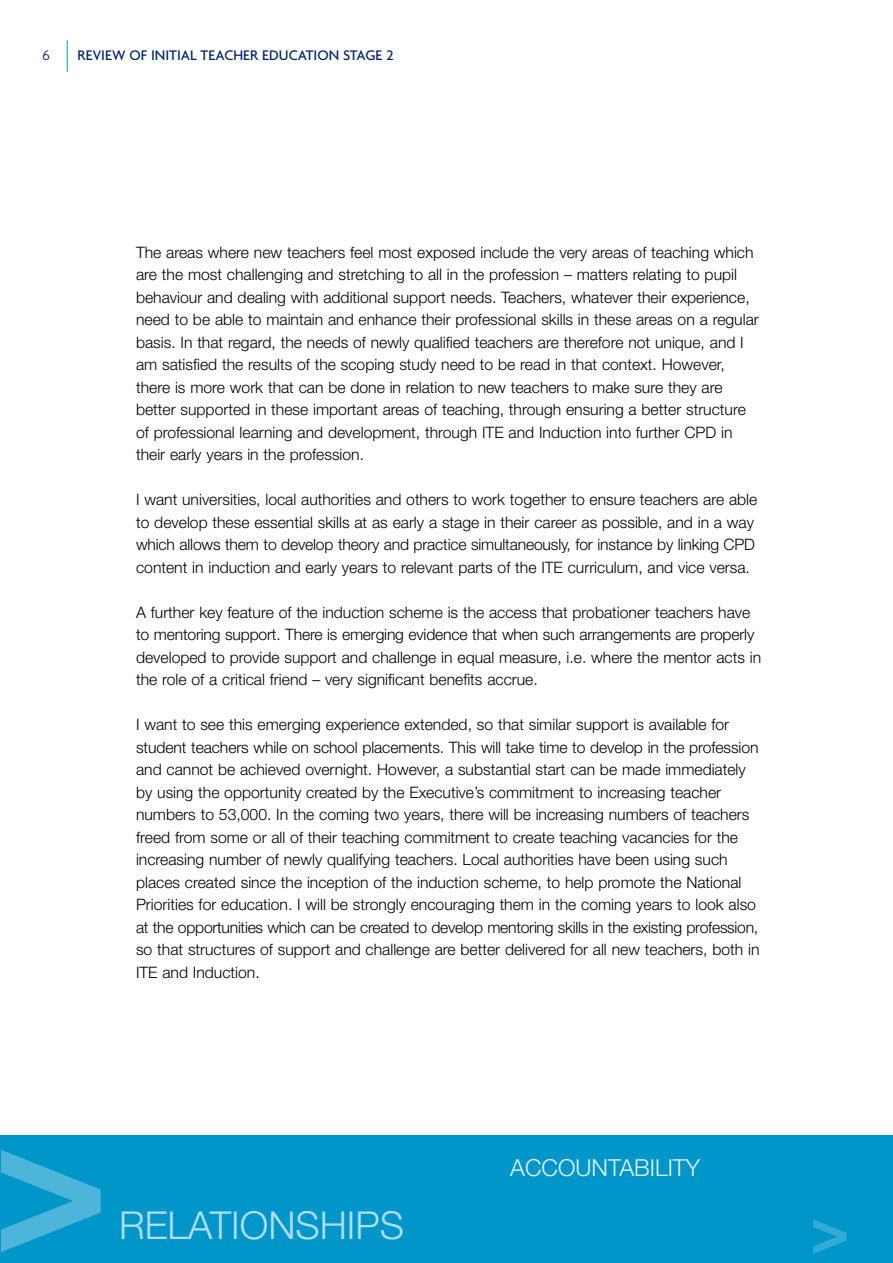
<style>
.page{position:relative;width:893px;height:1263px;background:#fff}
.page>*{position:absolute;margin:0;border:0;box-sizing:border-box;transform-origin:0 0}
.t1{font:700 196.2px "Helvetica Neue";color:#4db5d9}
.t2{font:700 66px "Helvetica Neue";color:#33abd4}
.t3{font:300 38.55px "Helvetica Neue";color:#b3dfef}
.t4{font:300 23.4px "Helvetica Neue";color:#e6f4fa}
.t5{font:300 15.75px/22.5px "Helvetica Neue";color:#000}
.t6{font:500 15px "Agenda";color:#00206b}
.t7{font:300 15px "Agenda";color:#00206b}
</style>
<div class="page">
<hr style="left:67px;top:40px;width:1px;height:32px;background:#0096c9">
<div style="left:0;top:1135px;width:893px;height:128px;background:#0096c9"></div>
<p class="t7" style="left:43px;top:46px;width:9px">6</p>
<p class="t6" style="left:78px;top:46px;width:317px">REVIEW OF INITIAL TEACHER EDUCATION STAGE 2</p>
<p class="t5" style="left:136px;top:242px;width:624px">The areas where new teachers feel most exposed include the very areas of teaching which are the most challenging and stretching to all in the profession – matters relating to pupil behaviour and dealing with additional support needs. Teachers, whatever their experience, need to be able to maintain and enhance their professional skills in these areas on a regular basis. In that regard, the needs of newly qualified teachers are therefore not unique, and I am satisfied the results of the scoping study need to be read in that context. However, there is more work that can be done in relation to new teachers to make sure they are better supported in these important areas of teaching, through ensuring a better structure of professional learning and development, through ITE and Induction into further CPD in their early years in the profession.</p>
<p class="t5" style="left:136px;top:490px;width:623px">I want universities, local authorities and others to work together to ensure teachers are able to develop these essential skills at as early a stage in their career as possible, and in a way which allows them to develop theory and practice simultaneously, for instance by linking CPD content in induction and early years to relevant parts of the ITE curriculum, and vice versa.</p>
<p class="t5" style="left:136px;top:602px;width:627px">A further key feature of the induction scheme is the access that probationer teachers have to mentoring support. There is emerging evidence that when such arrangements are properly developed to provide support and challenge in equal measure, i.e. where the mentor acts in the role of a critical friend – very significant benefits accrue.</p>
<p class="t5" style="left:136px;top:715px;width:625px">I want to see this emerging experience extended, so that similar support is available for student teachers while on school placements. This will take time to develop in the profession and cannot be achieved overnight. However, a substantial start can be made immediately by using the opportunity created by the Executive’s commitment to increasing teacher numbers to 53,000. In the coming two years, there will be increasing numbers of teachers freed from some or all of their teaching commitment to create teaching vacancies for the increasing number of newly qualifying teachers. Local authorities have been using such places created since the inception of the induction scheme, to help promote the National Priorities for education. I will be strongly encouraging them in the coming years to look also at the opportunities which can be created to develop mentoring skills in the existing profession, so that structures of support and challenge are better delivered for all new teachers, both in ITE and Induction.</p>
<h1 class="t1" style="left:-8px;top:1110px;width:119px">&gt;</h1>
<h3 class="t4" style="left:510px;top:1159px;width:191px">ACCOUNTABILITY</h3>
<h3 class="t3" style="left:119px;top:1211px;width:286px">RELATIONSHIPS</h3>
<h2 class="t2" style="left:810px;top:1206px;width:41px">&gt;</h2>
</div>
